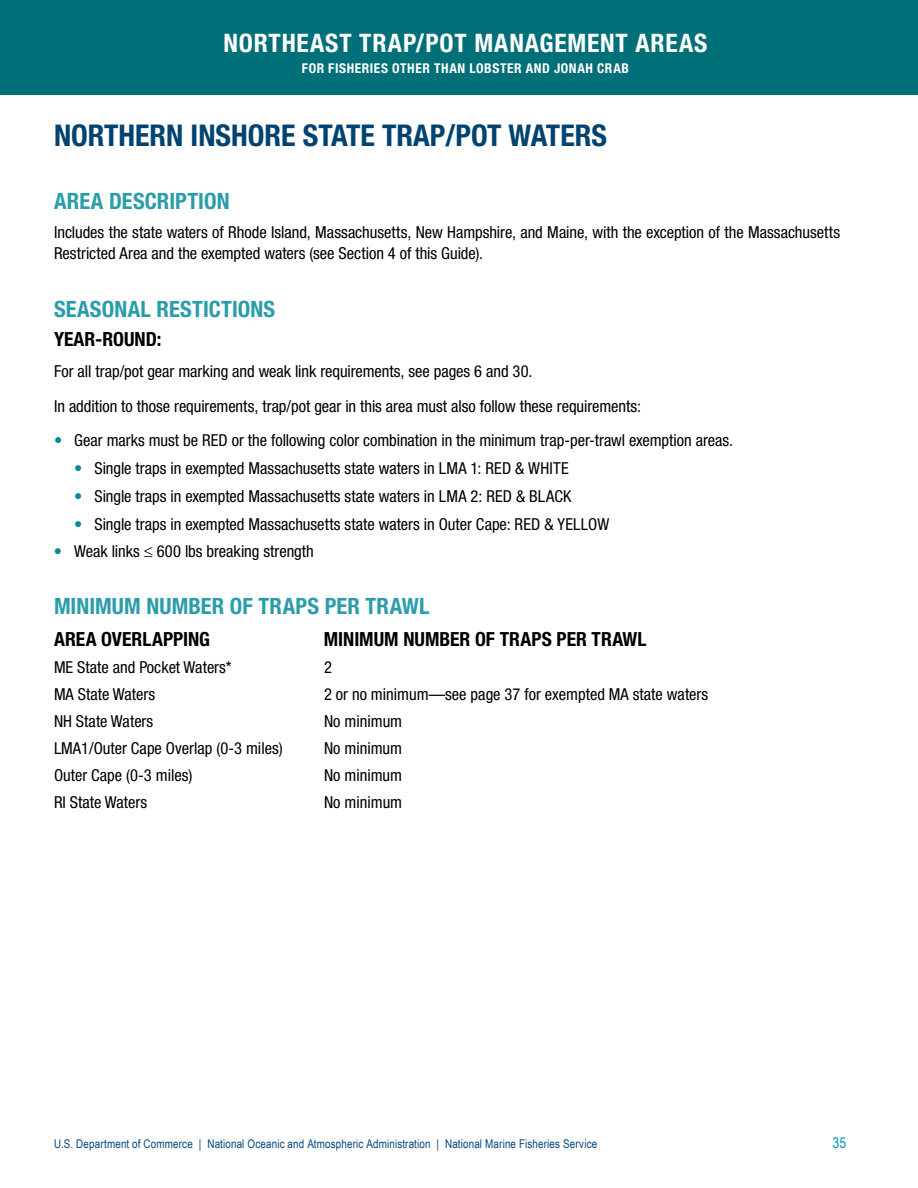
<style>
.page{position:relative;width:918px;height:1188px;background:#fff}
.page>*{position:absolute;margin:0;border:0;box-sizing:border-box;transform-origin:0 0}
.t1{font:700 condensed 30px "Helvetica Neue";color:#004270}
.t2{font:700 condensed 25.5px "Helvetica Neue";letter-spacing:.035em;color:#fff}
.t3{font:700 condensed 22.5px "Helvetica Neue";letter-spacing:.005em;color:#2b9daa}
.t4{font:700 condensed 19.5px "Helvetica Neue";color:#000}
.t5{font:condensed 16.5px/21px "Helvetica Neue";color:#000}
.t6{font:15px "Arial Narrow";color:#0093d0}
.t7{font:700 condensed 13.5px "Helvetica Neue";letter-spacing:.045em;color:#fff}
.t8{font:12px "Arial Narrow";letter-spacing:.01em;color:#00467f}
.s1{color:#008998}
</style>
<div class="page">
<div style="left:0;top:0;width:918px;height:94px;background:#007078"></div>
<h2 class="t2" style="left:223px;top:27px;width:486px">NORTHEAST TRAP/POT MANAGEMENT AREAS</h2>
<p class="t7" style="left:302px;top:60px;width:329px">FOR FISHERIES OTHER THAN LOBSTER AND JONAH CRAB</p>
<h1 class="t1" style="left:54px;top:117px;width:555px">NORTHERN INSHORE STATE TRAP/POT WATERS</h1>
<h3 class="t3" style="left:54px;top:188px;width:177px">AREA DESCRIPTION</h3>
<p class="t5" style="left:54px;top:221px;width:788px">Includes the state waters of Rhode Island, Massachusetts, New Hampshire, and Maine, with the exception of the Massachusetts<br>Restricted Area and the exempted waters (see Section 4 of this Guide).</p>
<h3 class="t3" style="left:54px;top:296px;width:223px">SEASONAL RESTICTIONS</h3>
<p class="t4" style="left:54px;top:327px;width:109px">YEAR-ROUND:</p>
<p class="t5" style="left:54px;top:354px;width:589px;line-height:34.5px">For all trap/pot gear marking and weak link requirements, see pages 6 and 30.<br>In addition to those requirements, trap/pot gear in this area must also follow these requirements:</p>
<p class="t5" style="left:54px;top:430px;width:681px"><span class="s1">•</span> Gear marks must be RED or the following color combination in the minimum trap-per-trawl exemption areas.</p>
<p class="t5" style="left:74px;top:458px;width:496px"><span class="s1">•</span> Single traps in exempted Massachusetts state waters in LMA 1: RED &amp; WHITE</p>
<p class="t5" style="left:74px;top:485px;width:499px"><span class="s1">•</span> Single traps in exempted Massachusetts state waters in LMA 2: RED &amp; BLACK</p>
<p class="t5" style="left:74px;top:513px;width:537px"><span class="s1">•</span> Single traps in exempted Massachusetts state waters in Outer Cape: RED &amp; YELLOW</p>
<p class="t5" style="left:54px;top:541px;width:261px"><span class="s1">•</span> Weak links ≤ 600 lbs breaking strength</p>
<h3 class="t3" style="left:54px;top:593px;width:377px">MINIMUM NUMBER OF TRAPS PER TRAWL</h3>
<p class="t4" style="left:54px;top:627px;width:158px">AREA OVERLAPPING</p>
<p class="t4" style="left:324px;top:627px;width:324px">MINIMUM NUMBER OF TRAPS PER TRAWL</p>
<p class="t5" style="left:54px;top:656px;width:179px">ME State and Pocket Waters*</p>
<p class="t5" style="left:324px;top:656px;width:9px">2</p>
<p class="t5" style="left:54px;top:683px;width:103px">MA State Waters</p>
<p class="t5" style="left:324px;top:683px;width:386px">2 or no minimum—see page 37 for exempted MA state waters</p>
<p class="t5" style="left:54px;top:710px;width:101px">NH State Waters</p>
<p class="t5" style="left:324px;top:710px;width:80px">No minimum</p>
<p class="t5" style="left:54px;top:737px;width:230px">LMA1/Outer Cape Overlap (0-3 miles)</p>
<p class="t5" style="left:324px;top:737px;width:80px">No minimum</p>
<p class="t5" style="left:54px;top:764px;width:140px">Outer Cape (0-3 miles)</p>
<p class="t5" style="left:324px;top:764px;width:80px">No minimum</p>
<p class="t5" style="left:54px;top:791px;width:95px">RI State Waters</p>
<p class="t5" style="left:324px;top:791px;width:80px">No minimum</p>
<p class="t8" style="left:54px;top:1134px;width:545px">U.S. Department of Commerce | National Oceanic and Atmospheric Administration | National Marine Fisheries Service</p>
<p class="t6" style="left:832px;top:1131px;width:15px">35</p>
</div>
